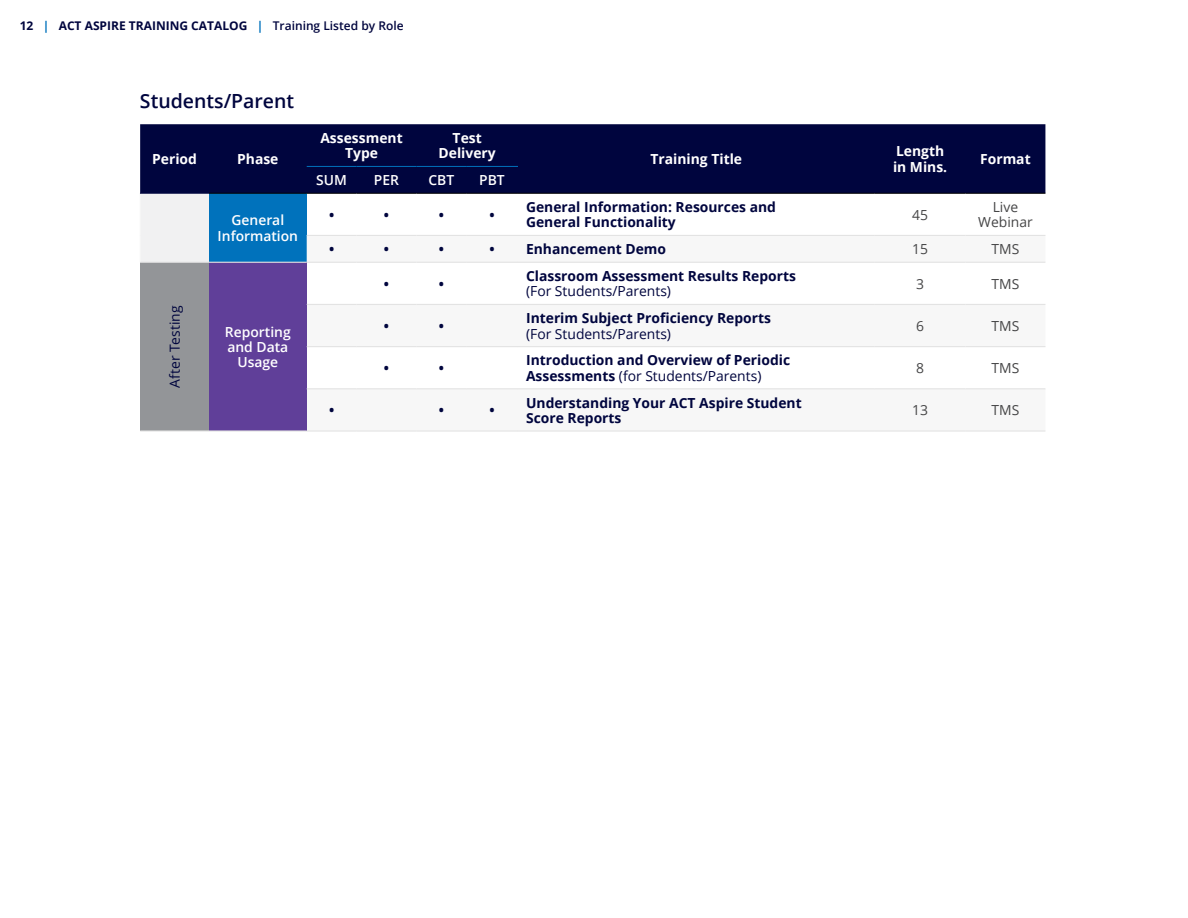
<style>
.page{position:relative;width:1188px;height:918px;background:#fff}
.page>*{position:absolute;margin:0;border:0;box-sizing:border-box;transform-origin:0 0}
.t1{font:600 19.5px "Open Sans";color:#00053e}
.t2{font:700 13.8px/15.3px "Open Sans";color:#00053e}
.t3{font:700 13.8px/15.3px "Open Sans";color:#fff;text-align:center}
.t4{font:13.8px "Open Sans";color:#00053e}
.t5{font:600 13.8px/15.3px "Open Sans";color:#fff;text-align:center}
.t6{font:13.8px/15.3px "Open Sans";color:#454546;text-align:center}
.t7{font:700 12px "Open Sans";color:#00053e}
.s1{color:#0072bc}
.s2{font-weight:600}
.s3{font-weight:400}
</style>
<div class="page">
<div style="left:140px;top:124px;width:905px;height:69px;background:#00053e"></div>
<div style="left:140px;top:193px;width:69px;height:69px;background:#f1f1f2"></div>
<div style="left:209px;top:193px;width:98px;height:69px;background:#0072bc"></div>
<svg style="left:307px;top:261px;width:738px;height:129px"></svg>
<div style="left:140px;top:262px;width:69px;height:169px;background:#939598"></div>
<div style="left:209px;top:262px;width:98px;height:169px;background:#603f99"></div>
<hr style="left:140px;top:430px;width:69px;height:2px;background:#e3e3e3">
<hr style="left:209px;top:430px;width:98px;height:2px;background:#e3e3e3">
<hr style="left:307px;top:235px;width:50px;height:1px;background:#e3e3e3">
<hr style="left:357px;top:235px;width:59px;height:1px;background:#e3e3e3">
<hr style="left:416px;top:235px;width:50px;height:1px;background:#e3e3e3">
<hr style="left:466px;top:235px;width:52px;height:1px;background:#e3e3e3">
<hr style="left:518px;top:235px;width:357px;height:1px;background:#e3e3e3">
<hr style="left:875px;top:235px;width:91px;height:1px;background:#e3e3e3">
<hr style="left:966px;top:235px;width:79px;height:1px;background:#e3e3e3">
<hr style="left:307px;top:262px;width:50px;height:1px;background:#e3e3e3">
<hr style="left:357px;top:262px;width:59px;height:1px;background:#e3e3e3">
<hr style="left:416px;top:262px;width:50px;height:1px;background:#e3e3e3">
<hr style="left:466px;top:262px;width:52px;height:1px;background:#e3e3e3">
<hr style="left:518px;top:262px;width:357px;height:1px;background:#e3e3e3">
<hr style="left:875px;top:262px;width:91px;height:1px;background:#e3e3e3">
<hr style="left:966px;top:262px;width:79px;height:1px;background:#e3e3e3">
<hr style="left:307px;top:304px;width:50px;height:1px;background:#e3e3e3">
<hr style="left:357px;top:304px;width:59px;height:1px;background:#e3e3e3">
<hr style="left:416px;top:304px;width:50px;height:1px;background:#e3e3e3">
<hr style="left:466px;top:304px;width:52px;height:1px;background:#e3e3e3">
<hr style="left:518px;top:304px;width:357px;height:1px;background:#e3e3e3">
<hr style="left:875px;top:304px;width:91px;height:1px;background:#e3e3e3">
<hr style="left:966px;top:304px;width:79px;height:1px;background:#e3e3e3">
<hr style="left:307px;top:346px;width:50px;height:1px;background:#e3e3e3">
<hr style="left:357px;top:346px;width:59px;height:1px;background:#e3e3e3">
<hr style="left:416px;top:346px;width:50px;height:1px;background:#e3e3e3">
<hr style="left:466px;top:346px;width:52px;height:1px;background:#e3e3e3">
<hr style="left:518px;top:346px;width:357px;height:1px;background:#e3e3e3">
<hr style="left:875px;top:346px;width:91px;height:1px;background:#e3e3e3">
<hr style="left:966px;top:346px;width:79px;height:1px;background:#e3e3e3">
<hr style="left:307px;top:388px;width:50px;height:1px;background:#e3e3e3">
<hr style="left:357px;top:388px;width:59px;height:1px;background:#e3e3e3">
<hr style="left:416px;top:388px;width:50px;height:1px;background:#e3e3e3">
<hr style="left:466px;top:388px;width:52px;height:1px;background:#e3e3e3">
<hr style="left:518px;top:388px;width:357px;height:1px;background:#e3e3e3">
<hr style="left:875px;top:388px;width:91px;height:1px;background:#e3e3e3">
<hr style="left:966px;top:388px;width:79px;height:1px;background:#e3e3e3">
<hr style="left:307px;top:430px;width:50px;height:2px;background:#e3e3e3">
<hr style="left:357px;top:430px;width:59px;height:2px;background:#e3e3e3">
<hr style="left:416px;top:430px;width:50px;height:2px;background:#e3e3e3">
<hr style="left:466px;top:430px;width:52px;height:2px;background:#e3e3e3">
<hr style="left:518px;top:430px;width:357px;height:2px;background:#e3e3e3">
<hr style="left:875px;top:430px;width:91px;height:2px;background:#e3e3e3">
<hr style="left:966px;top:430px;width:79px;height:2px;background:#e3e3e3">
<hr style="left:140px;top:262px;width:69px;height:1px;background:#e3e3e3">
<hr style="left:209px;top:262px;width:98px;height:1px;background:#e3e3e3">
<hr style="left:140px;top:193px;width:1px;height:42px;background:#f7f7f7">
<hr style="left:140px;top:193px;width:69px;height:1px;background:#00053e">
<hr style="left:209px;top:193px;width:98px;height:1px;background:#000">
<hr style="left:518px;top:193px;width:357px;height:1px;background:#000">
<hr style="left:875px;top:193px;width:91px;height:1px;background:#000">
<hr style="left:966px;top:193px;width:79px;height:1px;background:#000">
<hr style="left:307px;top:193px;width:50px;height:1px;background:#000">
<hr style="left:357px;top:193px;width:59px;height:1px;background:#000">
<hr style="left:416px;top:193px;width:50px;height:1px;background:#000">
<hr style="left:466px;top:193px;width:52px;height:1px;background:#000">
<hr style="left:307px;top:166px;width:50px;height:1px;background:#0072bc">
<hr style="left:357px;top:166px;width:59px;height:1px;background:#0072bc">
<hr style="left:416px;top:166px;width:50px;height:1px;background:#0072bc">
<hr style="left:466px;top:166px;width:52px;height:1px;background:#0072bc">
<p class="t7" style="left:20px;top:17px;width:385px">12 <span class="s1">|</span> ACT ASPIRE TRAINING CATALOG <span class="s1">|</span> <span class="s2">Training Listed by Role</span></p>
<h1 class="t1" style="left:140px;top:87px;width:156px">Students/Parent</h1>
<p class="t3" style="left:152px;top:151px;width:46px">Period</p>
<p class="t3" style="left:237px;top:151px;width:43px">Phase</p>
<p class="t4" style="left:165px;top:388px;width:84px;rotate:-90deg">After Testing</p>
<p class="t5" style="left:218px;top:212px;width:82px">General<br>Information</p>
<p class="t5" style="left:225px;top:324px;width:67px">Reporting and Data<br>Usage</p>
<p class="t3" style="left:320px;top:130px;width:84px">Assessment<br>Type</p>
<p class="t3" style="left:439px;top:130px;width:59px">Test<br>Delivery</p>
<p class="t5" style="left:316px;top:172px;width:32px">SUM</p>
<p class="t5" style="left:374px;top:172px;width:27px">PER</p>
<p class="t5" style="left:428px;top:172px;width:27px">CBT</p>
<p class="t5" style="left:479px;top:172px;width:27px">PBT</p>
<p class="t3" style="left:651px;top:151px;width:93px">Training Title</p>
<p class="t3" style="left:893px;top:143px;width:56px;text-align:left">Length in Mins.</p>
<p class="t3" style="left:980px;top:151px;width:52px">Format</p>
<p class="t2" style="left:329px;top:207px;width:7px">•</p>
<p class="t2" style="left:384px;top:207px;width:7px">•</p>
<p class="t2" style="left:439px;top:207px;width:7px">•</p>
<p class="t2" style="left:489px;top:207px;width:7px">•</p>
<p class="t2" style="left:526px;top:199px;width:251px">General Information: Resources and<br>General Functionality</p>
<p class="t6" style="left:912px;top:207px;width:17px">45</p>
<p class="t6" style="left:978px;top:199px;width:56px">Live<br>Webinar</p>
<p class="t2" style="left:329px;top:241px;width:7px">•</p>
<p class="t2" style="left:384px;top:241px;width:7px">•</p>
<p class="t2" style="left:439px;top:241px;width:7px">•</p>
<p class="t2" style="left:489px;top:241px;width:178px">• Enhancement Demo</p>
<p class="t6" style="left:912px;top:241px;width:17px">15</p>
<p class="t6" style="left:992px;top:241px;width:29px">TMS</p>
<p class="t2" style="left:384px;top:276px;width:7px">•</p>
<p class="t2" style="left:439px;top:276px;width:7px">•</p>
<p class="t2" style="left:526px;top:268px;width:271px">Classroom Assessment Results Reports</p>
<p class="t4" style="left:526px;top:282px;width:147px">(For Students/Parents)</p>
<p class="t2" style="left:384px;top:318px;width:7px">•</p>
<p class="t2" style="left:439px;top:318px;width:7px">•</p>
<p class="t2" style="left:526px;top:310px;width:246px">Interim Subject Proficiency Reports</p>
<p class="t4" style="left:526px;top:324px;width:147px">(For Students/Parents)</p>
<p class="t6" style="left:916px;top:276px;width:9px">3</p>
<p class="t6" style="left:992px;top:276px;width:29px">TMS</p>
<p class="t6" style="left:916px;top:318px;width:9px">6</p>
<p class="t6" style="left:992px;top:318px;width:29px">TMS</p>
<p class="t2" style="left:384px;top:360px;width:7px">•</p>
<p class="t2" style="left:439px;top:360px;width:7px">•</p>
<p class="t2" style="left:526px;top:352px;width:266px">Introduction and Overview of Periodic<br>Assessments <span class="s3">(for Students/Parents)</span></p>
<p class="t6" style="left:916px;top:360px;width:9px">8</p>
<p class="t6" style="left:992px;top:360px;width:29px">TMS</p>
<p class="t2" style="left:329px;top:402px;width:7px">•</p>
<p class="t2" style="left:439px;top:402px;width:7px">•</p>
<p class="t2" style="left:489px;top:402px;width:7px">•</p>
<p class="t2" style="left:526px;top:395px;width:277px">Understanding Your ACT Aspire Student<br>Score Reports</p>
<p class="t6" style="left:912px;top:402px;width:17px">13</p>
<p class="t6" style="left:992px;top:402px;width:29px">TMS</p>
</div>
